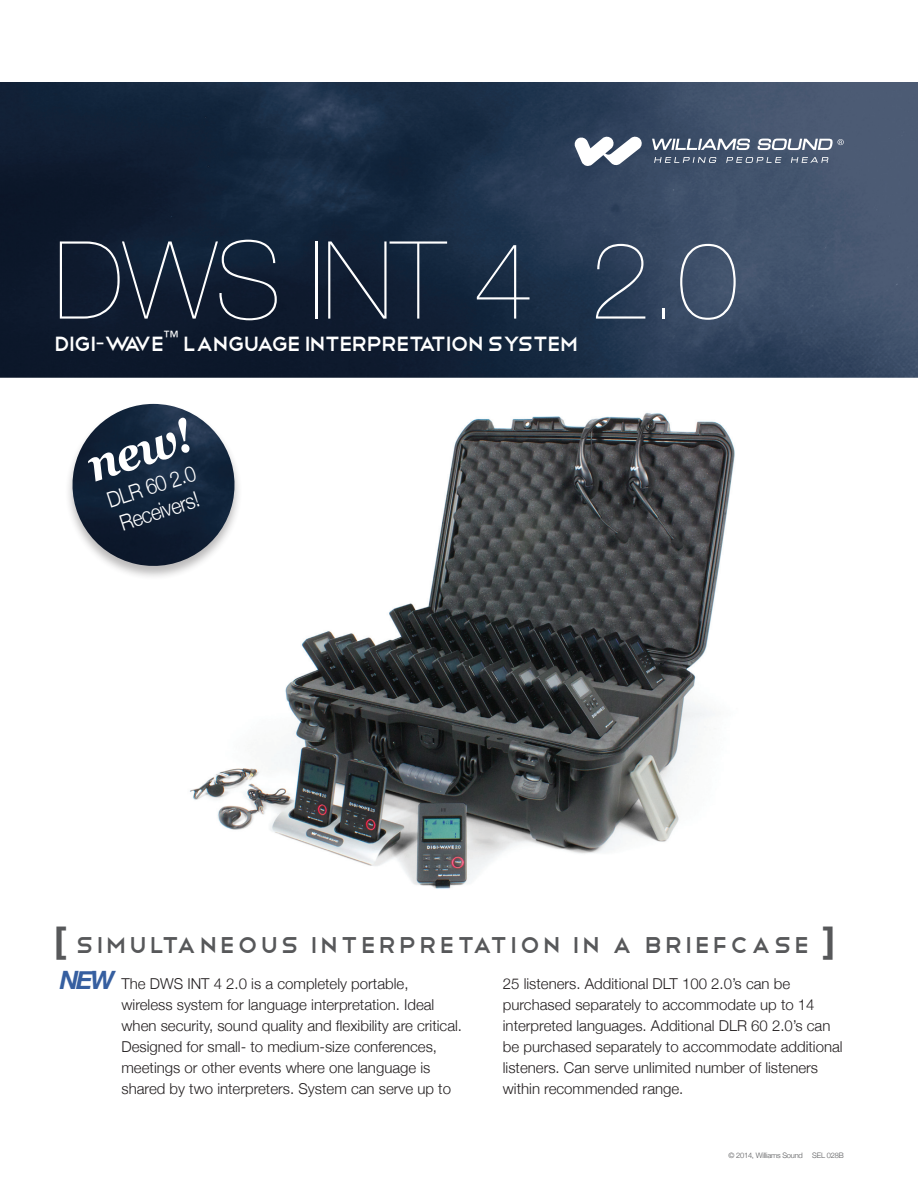
<style>
.page{position:relative;width:918px;height:1188px;background:#fff}
.page>*{position:absolute;margin:0;border:0;box-sizing:border-box;transform-origin:0 0}
.t1{font:200 108px "Helvetica Neue";letter-spacing:-.01em;color:#fff}
.t2{font:italic 700 48px "Georgia";color:#fff;scale:.9 1}
.t3{font:30px "Telegrafico";letter-spacing:.08em;color:#57585a}
.t4{font:27px "Telegrafico";letter-spacing:-.05em;color:#fff}
.t5{font:italic 700 25.2px "Helvetica Neue";color:#365fa0}
.t6{font:300 21.75px/26.1px "Helvetica Neue";color:#fff;scale:.9 1}
.t7{font:300 15px/21px "Helvetica Neue";color:#231f20}
.t8{font:300 7.5px "Helvetica Neue";letter-spacing:-.025em;color:#57585a}
.s1{font-family:"Helvetica Neue";font-weight:300}
.s2{font-family:"Helvetica Neue";font-weight:700;font-size:36px}
</style>
<div class="page">
<img style="left:0;top:82px;width:918px;height:296px">
<svg style="left:654px;top:157px;width:62px;height:6px"></svg>
<svg style="left:726px;top:157px;width:55px;height:6px"></svg>
<svg style="left:791px;top:157px;width:37px;height:6px"></svg>
<svg style="left:652px;top:139px;width:98px;height:11px"></svg>
<svg style="left:574px;top:136px;width:69px;height:30px"></svg>
<svg style="left:757px;top:139px;width:87px;height:11px"></svg>
<img style="left:189px;top:412px;width:546px;height:477px">
<div style="left:64px;top:402px;width:179px;height:179px;background:#231f20;opacity:.31"></div>
<img style="left:65px;top:404px;width:177px;height:169px">
<h1 class="t1" style="left:54px;top:196px;width:685px">DWS INT 4 2.0</h1>
<h3 class="t4" style="left:54px;top:326px;width:526px">Digi<span class="s1">-</span>Wave<sup>™</sup> Language Interpretation System</h3>
<h2 class="t2" style="left:80px;top:440px;width:121px;rotate:-18deg">new!</h2>
<h3 class="t6" style="left:103px;top:487px;width:104px;rotate:-18deg">DLR 60 2.0<br>Receivers!</h3>
<h3 class="t3" style="left:54px;top:925px;width:783px"><span class="s2">[</span> Simultaneous interpretation in a briefcase <span class="s2">]</span></h3>
<p class="t7" style="left:503px;top:973px;width:341px">25 listeners. Additional DLT 100 2.0’s can be purchased separately to accommodate up to 14 interpreted languages. Additional DLR 60 2.0’s can be purchased separately to accommodate additional listeners. Can serve unlimited number of listeners within recommended range.</p>
<h3 class="t5" style="left:60px;top:960px;width:56px">NEW</h3>
<p class="t7" style="left:122px;top:973px;width:342px">The DWS INT 4 2.0 is a completely portable, wireless system for language interpretation. Ideal when security, sound quality and flexibility are critical.<br>Designed for small- to medium-size conferences, meetings or other events where one language is shared by two interpreters. System can serve up to</p>
<p class="t8" style="left:728px;top:1149px;width:117px">© 2014, Williams Sound SEL 028B</p>
</div>
